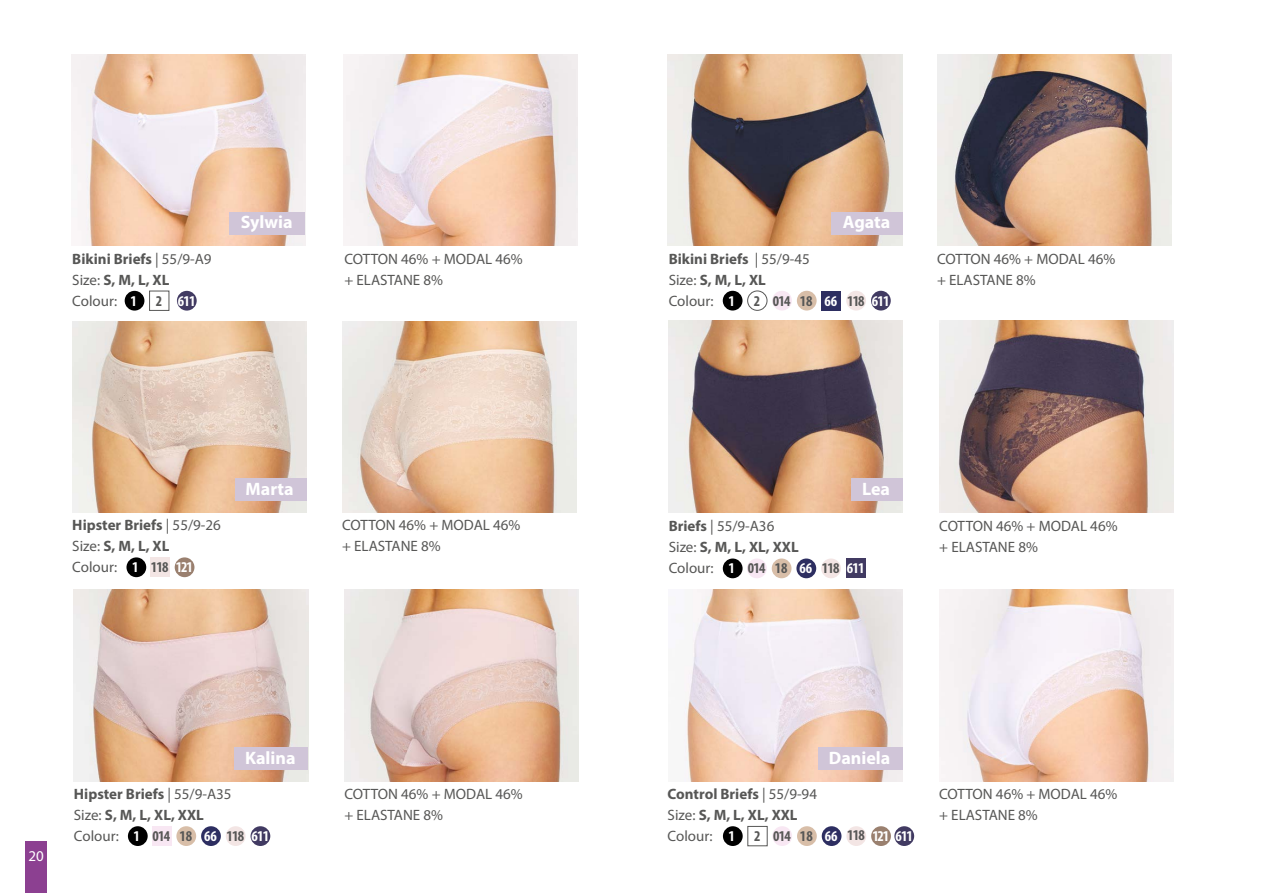
<style>
.page{position:relative;width:1263px;height:893px;background:#fff}
.page>*{position:absolute;margin:0;border:0;box-sizing:border-box;transform-origin:0 0}
.t1{font:700 18px "Myriad Pro";color:#fff}
.t2{font:15px/21px "Myriad Pro";color:#575756}
.t3{font:700 15px/21px "Myriad Pro";color:#575756}
.t4{font:700 condensed 15px "Myriad Pro";letter-spacing:-.05em;color:#575756}
.t5{font:700 condensed 15px "Myriad Pro";letter-spacing:-.065em;color:#fff}
.t6{font:15px "Myriad Pro";color:#fff}
.s1{font-weight:400}
.s2{color:#fff}
.s3{font-weight:700}
</style>
<div class="page">
<div style="left:26px;top:841px;width:21px;height:52px;background:#8c4091"></div>
<img style="left:72px;top:321px;width:234px;height:192px">
<img style="left:342px;top:321px;width:234px;height:192px">
<div style="left:150px;top:557px;width:20px;height:20px;background:#f3e5e4"></div>
<div style="left:235px;top:479px;width:71px;height:22px;background:#d0c5d8"></div>
<div style="left:126px;top:557px;width:20px;height:20px;background:#000;border-radius:50%"></div>
<div style="left:175px;top:557px;width:19px;height:20px;background:#9a806f;border-radius:50%"></div>
<img style="left:669px;top:321px;width:234px;height:192px">
<img style="left:939px;top:321px;width:234px;height:192px">
<div style="left:846px;top:558px;width:20px;height:20px;background:#413a62"></div>
<div style="left:772px;top:558px;width:19px;height:20px;background:#d8bea8;border-radius:50%"></div>
<div style="left:747px;top:558px;width:20px;height:20px;background:#f8e7f3;border-radius:50%"></div>
<div style="left:796px;top:558px;width:20px;height:20px;background:#2d2e61;border-radius:50%"></div>
<div style="left:821px;top:558px;width:20px;height:20px;background:#f3e5e4;border-radius:50%"></div>
<div style="left:851px;top:479px;width:52px;height:22px;background:#d0c5d8"></div>
<div style="left:723px;top:558px;width:19px;height:20px;background:#000;border-radius:50%"></div>
<img style="left:74px;top:590px;width:234px;height:191px">
<img style="left:344px;top:590px;width:235px;height:191px">
<img style="left:684px;top:590px;width:219px;height:191px">
<img style="left:939px;top:590px;width:234px;height:191px">
<div style="left:176px;top:826px;width:20px;height:20px;background:#d8bea8;border-radius:50%"></div>
<div style="left:152px;top:826px;width:19px;height:20px;background:#f8e7f3"></div>
<div style="left:251px;top:826px;width:19px;height:20px;background:#413a62;border-radius:50%"></div>
<div style="left:201px;top:826px;width:20px;height:20px;background:#2d2e61;border-radius:50%"></div>
<div style="left:226px;top:826px;width:20px;height:20px;background:#f3e5e4;border-radius:50%"></div>
<div style="left:235px;top:747px;width:73px;height:23px;background:#d0c5d8"></div>
<div style="left:128px;top:826px;width:20px;height:20px;background:#000;border-radius:50%"></div>
<div style="left:797px;top:826px;width:20px;height:20px;background:#d8bea8;border-radius:50%"></div>
<div style="left:772px;top:826px;width:20px;height:20px;background:#f8e7f3;border-radius:50%"></div>
<div style="left:894px;top:826px;width:20px;height:20px;background:#413a62;border-radius:50%"></div>
<div style="left:748px;top:826px;width:19px;height:20px;background:#fff;border:1px solid #575756"></div>
<div style="left:822px;top:826px;width:19px;height:20px;background:#2d2e61;border-radius:50%"></div>
<div style="left:846px;top:826px;width:20px;height:20px;background:#f3e5e4;border-radius:50%"></div>
<div style="left:818px;top:747px;width:85px;height:23px;background:#d0c5d8"></div>
<div style="left:723px;top:826px;width:20px;height:20px;background:#000;border-radius:50%"></div>
<div style="left:871px;top:826px;width:20px;height:20px;background:#9a806f;border-radius:50%"></div>
<img style="left:71px;top:54px;width:234px;height:192px">
<img style="left:668px;top:54px;width:235px;height:192px">
<img style="left:344px;top:54px;width:234px;height:192px">
<img style="left:938px;top:54px;width:233px;height:192px">
<div style="left:821px;top:291px;width:20px;height:20px;background:#2d2e61"></div>
<div style="left:797px;top:291px;width:20px;height:20px;background:#d8bea8;border-radius:50%"></div>
<div style="left:772px;top:291px;width:20px;height:20px;background:#f8e7f3;border-radius:50%"></div>
<div style="left:871px;top:291px;width:20px;height:20px;background:#413a62;border-radius:50%"></div>
<div style="left:177px;top:291px;width:20px;height:20px;background:#413a62;border-radius:50%"></div>
<div style="left:747px;top:291px;width:20px;height:20px;border:1px solid #575756;border-radius:50%"></div>
<div style="left:846px;top:291px;width:20px;height:20px;background:#f3e5e4;border-radius:50%"></div>
<div style="left:831px;top:212px;width:72px;height:22px;background:#d0c5d8"></div>
<div style="left:230px;top:212px;width:75px;height:22px;background:#d0c5d8"></div>
<div style="left:723px;top:291px;width:19px;height:20px;background:#000;border-radius:50%"></div>
<div style="left:125px;top:291px;width:19px;height:20px;background:#000;border-radius:50%"></div>
<div style="left:149px;top:291px;width:20px;height:20px;background:#fff;border:1px solid #575756"></div>
<p class="t1" style="left:241px;top:210px;width:53px">Sylwia</p>
<p class="t1" style="left:843px;top:210px;width:49px">Agata</p>
<p class="t3" style="left:72px;top:248px;width:141px">Bikini Briefs <span class="s1">| 55/9-A9<br>Size:</span> S, M, L, XL<br><span class="s1">Colour:</span></p>
<p class="t3" style="left:669px;top:248px;width:143px">Bikini Briefs <span class="s1">| 55/9-45<br>Size:</span> S, M, L, XL</p>
<p class="t2" style="left:344px;top:248px;width:180px">COTTON 46% + MODAL 46% + ELASTANE 8%</p>
<p class="t2" style="left:937px;top:248px;width:180px">COTTON 46% + MODAL 46% + ELASTANE 8%</p>
<p class="t5" style="left:178px;top:291px;width:19px">611</p>
<p class="t2" style="left:669px;top:290px;width:46px">Colour:</p>
<p class="t4" style="left:754px;top:291px;width:137px">2 014 18 <span class="s2">66</span> 118 <span class="s2">611</span></p>
<p class="t5" style="left:130px;top:291px;width:8px">1</p>
<p class="t4" style="left:156px;top:291px;width:8px">2</p>
<p class="t5" style="left:728px;top:291px;width:8px">1</p>
<p class="t1" style="left:246px;top:477px;width:50px">Marta</p>
<p class="t1" style="left:862px;top:477px;width:30px">Lea</p>
<p class="t3" style="left:72px;top:514px;width:150px">Hipster Briefs <span class="s1">| 55/9-26<br>Size:</span> S, M, L, XL<br><span class="s1">Colour:</span></p>
<p class="t5" style="left:132px;top:558px;width:8px">1</p>
<p class="t5" style="left:176px;top:558px;width:18px">121</p>
<p class="t4" style="left:151px;top:558px;width:19px">118</p>
<p class="t2" style="left:342px;top:515px;width:180px">COTTON 46% + MODAL 46% + ELASTANE 8%</p>
<p class="t2" style="left:669px;top:516px;width:131px"><span class="s3">Briefs</span> | 55/9-A36<br>Size: <span class="s3">S, M, L, XL, XXL<br></span>Colour:</p>
<p class="t4" style="left:748px;top:559px;width:118px">014 18 <span class="s2">66</span> 118 <span class="s2">611</span></p>
<p class="t5" style="left:728px;top:559px;width:8px">1</p>
<p class="t2" style="left:939px;top:516px;width:180px">COTTON 46% + MODAL 46% + ELASTANE 8%</p>
<p class="t6" style="left:29px;top:847px;width:17px">20</p>
<p class="t1" style="left:245px;top:746px;width:52px">Kalina</p>
<p class="t3" style="left:74px;top:783px;width:159px">Hipster Briefs <span class="s1">| 55/9-A35<br>Size:</span> S, M, L, XL, XXL<br><span class="s1">Colour:</span></p>
<p class="t4" style="left:152px;top:827px;width:118px">014 18 <span class="s2">66</span> 118 <span class="s2">611</span></p>
<p class="t5" style="left:134px;top:827px;width:8px">1</p>
<p class="t1" style="left:829px;top:746px;width:63px">Daniela</p>
<p class="t3" style="left:668px;top:783px;width:151px">Control Briefs <span class="s1">| 55/9-94<br>Size:</span> S, M, L, XL, XXL<br><span class="s1">Colour:</span></p>
<p class="t2" style="left:344px;top:783px;width:180px">COTTON 46% + MODAL 46% + ELASTANE 8%</p>
<p class="t2" style="left:939px;top:783px;width:180px">COTTON 46% + MODAL 46% + ELASTANE 8%</p>
<p class="t4" style="left:754px;top:827px;width:112px">2 014 18 <span class="s2">66</span> 118</p>
<p class="t5" style="left:872px;top:827px;width:42px">121 611</p>
<p class="t5" style="left:729px;top:827px;width:8px">1</p>
</div>
